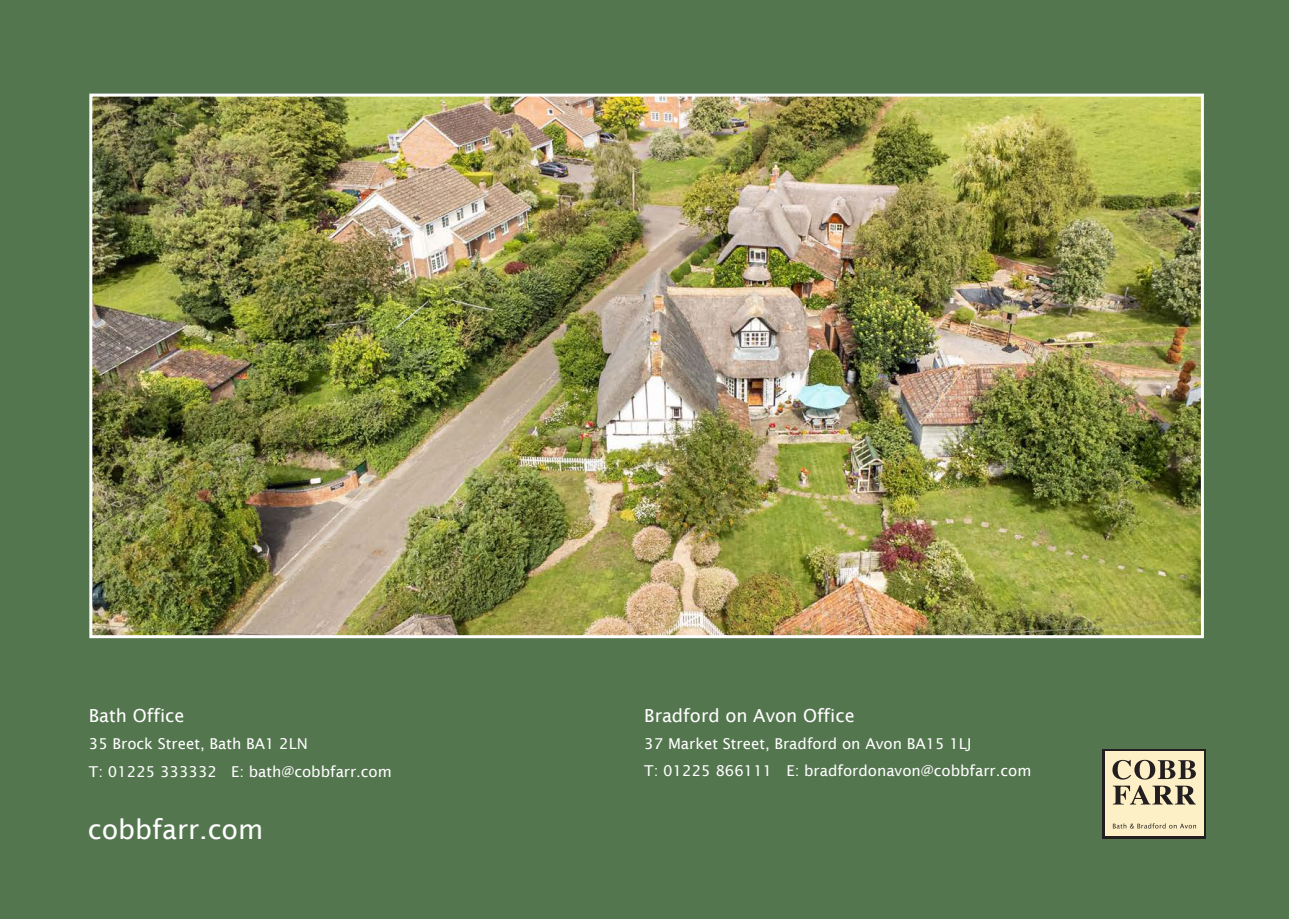
<style>
.page{position:relative;width:1289px;height:919px;background:#fff}
.page>*{position:absolute;margin:0;border:0;box-sizing:border-box;transform-origin:0 0}
.t1{font:27px "Lucida Sans";color:#fff}
.t2{font:18px "Lucida Sans";color:#fff}
.t3{font:15px/27px "Lucida Sans";color:#fff}
</style>
<div class="page">
<div style="left:0;top:0;width:1288px;height:918px;background:#54764f"></div>
<img style="left:93px;top:98px;width:1106px;height:536px">
<div style="left:89px;top:94px;width:1114px;height:544px;border:3px solid #fff"></div>
<svg style="left:1102px;top:749px;width:103px;height:89px"></svg>
<div style="left:1104px;top:751px;width:99px;height:84px;background:#fef0c6"></div>
<svg style="left:1112px;top:759px;width:83px;height:20px"></svg>
<svg style="left:1112px;top:785px;width:83px;height:19px"></svg>
<svg style="left:1112px;top:823px;width:83px;height:5px"></svg>
<p class="t2" style="left:89px;top:705px;width:97px">Bath Office</p>
<p class="t3" style="left:89px;top:730px;width:304px">35 Brock Street, Bath BA1 2LN<br>T: 01225 333332 E: bath@cobbfarr.com</p>
<p class="t1" style="left:88px;top:813px;width:177px">cobbfarr.com</p>
<p class="t2" style="left:644px;top:705px;width:212px">Bradford on Avon Office</p>
<p class="t3" style="left:644px;top:730px;width:388px">37 Market Street, Bradford on Avon BA15 1LJ<br>T: 01225 866111 E: bradfordonavon@cobbfarr.com</p>
</div>
